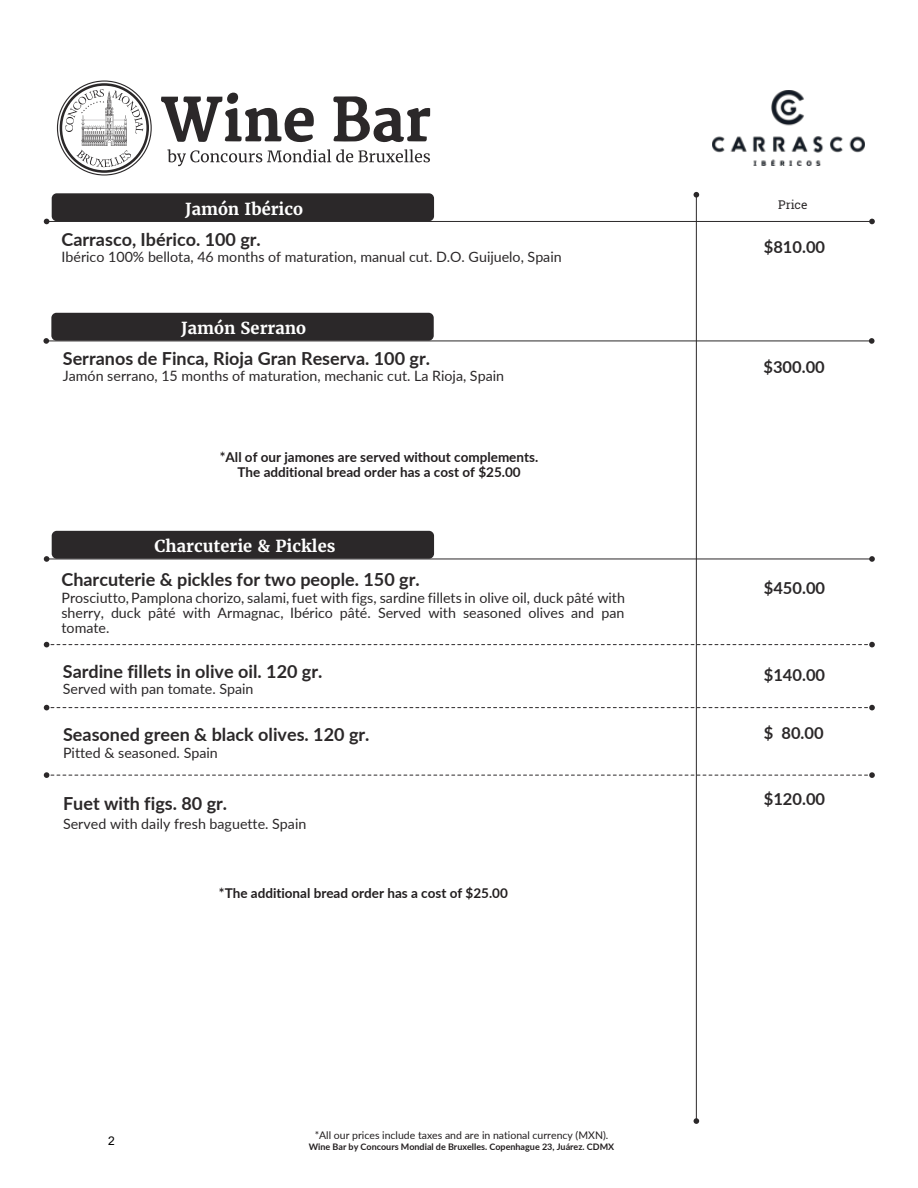
<style>
.page{position:relative;width:918px;height:1188px;background:#fff}
.page>*{position:absolute;margin:0;border:0;box-sizing:border-box;transform-origin:0 0}
.t1{font:700 18px "Lato";color:#2b2829}
.t2{font:700 16.5px "Merriweather";color:#fff}
.t3{font:700 16.5px "Lato";color:#2b2829}
.t4{font:14.25px/15px "Lato";color:#2b2829;text-align:justify}
.t5{font:700 13.5px/15px "Lato";color:#221e1f;text-align:center}
.t6{font:12px "Roboto Slab";color:#2b2829}
.t7{font:12px "Arial";color:#000}
.t8{font:10.5px "Lato";color:#221e1f}
.t9{font:700 9px "Lato";color:#221e1f}
</style>
<div class="page">
<svg style="left:60px;top:83px;width:89px;height:90px"></svg>
<svg style="left:333px;top:96px;width:97px;height:47px"></svg>
<svg style="left:161px;top:96px;width:153px;height:47px"></svg>
<div style="left:227px;top:92px;width:11px;height:12px;background:#2b2829;border-radius:5px"></div>
<svg style="left:167px;top:149px;width:263px;height:17px"></svg>
<div style="left:52px;top:193px;width:382px;height:28px;background:#2b2829;border-radius:5px"></div>
<hr style="left:46px;top:221px;width:826px;height:1px;background:#2b2829">
<svg style="left:44px;top:219px;width:5px;height:5px"></svg>
<svg style="left:869px;top:219px;width:6px;height:5px"></svg>
<hr style="left:696px;top:195px;width:1px;height:926px;background:#2b2829">
<svg style="left:694px;top:192px;width:5px;height:6px"></svg>
<svg style="left:694px;top:1118px;width:5px;height:6px"></svg>
<div style="left:51px;top:313px;width:383px;height:28px;background:#2b2829;border-radius:5px"></div>
<hr style="left:46px;top:341px;width:826px;height:1px;background:#2b2829">
<svg style="left:43px;top:338px;width:6px;height:6px"></svg>
<svg style="left:869px;top:338px;width:6px;height:6px"></svg>
<img style="left:712px;top:90px;width:152px;height:75px">
<div style="left:52px;top:531px;width:382px;height:28px;background:#2b2829;border-radius:5px"></div>
<hr style="left:46px;top:559px;width:826px;height:1px;background:#2b2829">
<svg style="left:44px;top:556px;width:5px;height:6px"></svg>
<svg style="left:869px;top:556px;width:6px;height:6px"></svg>
<svg style="left:44px;top:642px;width:831px;height:5px"></svg>
<svg style="left:44px;top:705px;width:831px;height:5px"></svg>
<svg style="left:44px;top:772px;width:831px;height:6px"></svg>
<p class="t2" style="left:185px;top:198px;width:119px">Jamón Ibérico</p>
<p class="t1" style="left:62px;top:226px;width:201px">Carrasco, Ibérico. 100 gr.</p>
<p class="t4" style="left:62px;top:249px;width:502px">Ibérico 100% bellota, 46 months of maturation, manual cut. D.O. Guijuelo, Spain</p>
<p class="t2" style="left:181px;top:318px;width:126px">Jamón Serrano</p>
<p class="t1" style="left:63px;top:345px;width:369px">Serranos de Finca, Rioja Gran Reserva. 100 gr.</p>
<p class="t4" style="left:63px;top:368px;width:443px">Jamón serrano, 15 months of maturation, mechanic cut. La Rioja, Spain</p>
<p class="t5" style="left:220px;top:449px;width:320px">*All of our jamones are served without complements.<br>The additional bread order has a cost of $25.00</p>
<p class="t2" style="left:155px;top:536px;width:182px">Charcuterie &amp; Pickles</p>
<p class="t1" style="left:61px;top:566px;width:360px">Charcuterie &amp; pickles for two people. 150 gr.</p>
<p class="t4" style="left:61px;top:590px;width:565px">Prosciutto, Pamplona chorizo, salami, fuet with figs, sardine fillets in olive oil, duck pâté with sherry, duck pâté with Armagnac, Ibérico pâté. Served with seasoned olives and pan tomate.</p>
<p class="t1" style="left:63px;top:658px;width:261px">Sardine fillets in olive oil. 120 gr.</p>
<p class="t4" style="left:63px;top:681px;width:192px">Served with pan tomate. Spain</p>
<p class="t1" style="left:63px;top:721px;width:308px">Seasoned green &amp; black olives. 120 gr.</p>
<p class="t4" style="left:63px;top:744px;width:156px">Pitted &amp; seasoned. Spain</p>
<p class="t1" style="left:63px;top:790px;width:166px">Fuet with figs. 80 gr.</p>
<p class="t4" style="left:63px;top:816px;width:245px">Served with daily fresh baguette. Spain</p>
<p class="t7" style="left:108px;top:1134px;width:8px">2</p>
<p class="t5" style="left:219px;top:885px;width:290px">*The additional bread order has a cost of $25.00</p>
<p class="t8" style="left:315px;top:1127px;width:295px">*All our prices include taxes and are in national currency (MXN).</p>
<p class="t9" style="left:309px;top:1140px;width:307px">Wine Bar by Concours Mondial de Bruxelles. Copenhague 23, Juárez. CDMX</p>
<p class="t6" style="left:778px;top:196px;width:31px">Price</p>
<p class="t3" style="left:764px;top:235px;width:63px">$810.00</p>
<p class="t3" style="left:764px;top:355px;width:63px">$300.00</p>
<p class="t3" style="left:764px;top:576px;width:63px">$450.00</p>
<p class="t3" style="left:764px;top:663px;width:63px">$140.00</p>
<p class="t3" style="left:764px;top:721px;width:61px">$ 80.00</p>
<p class="t3" style="left:764px;top:787px;width:63px">$120.00</p>
</div>
